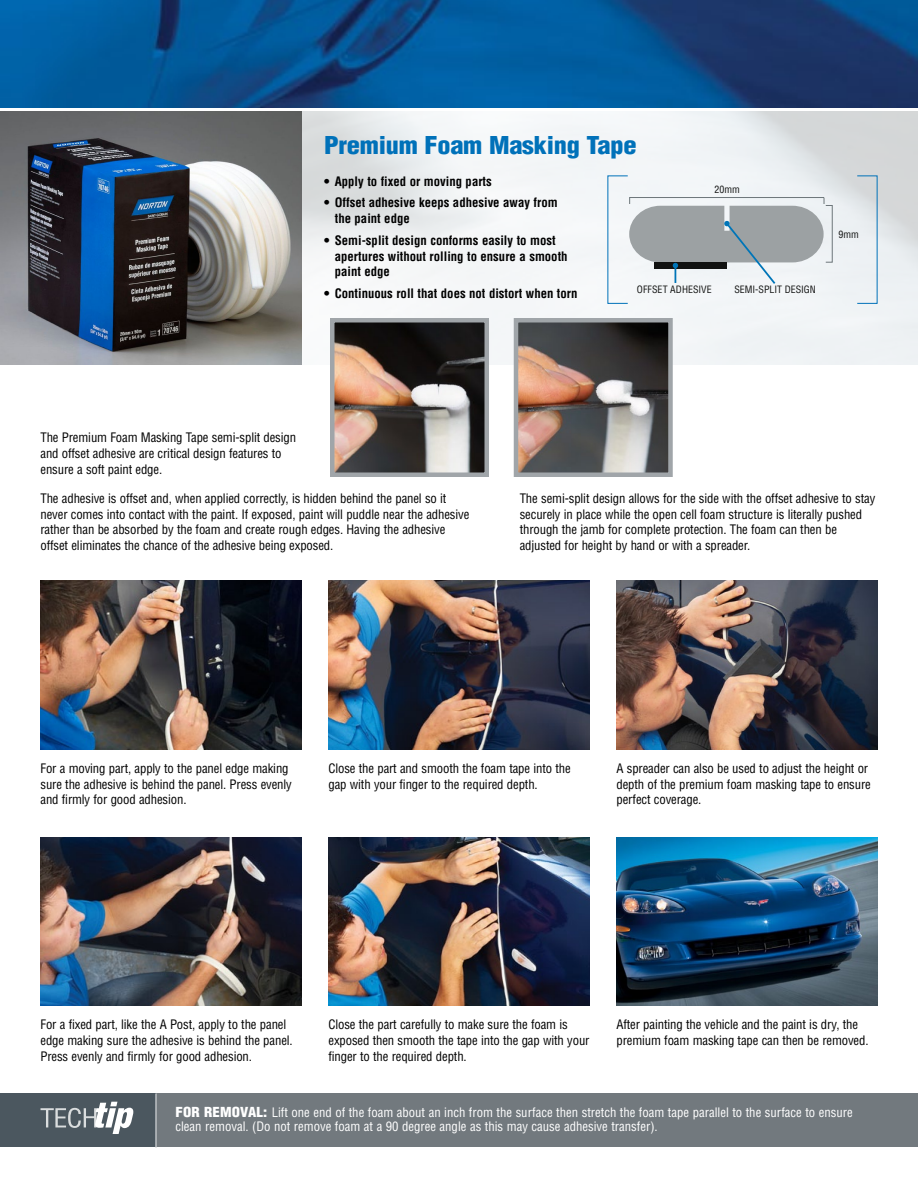
<style>
.page{position:relative;width:918px;height:1188px;background:#fff}
.page>*{position:absolute;margin:0;border:0;box-sizing:border-box;transform-origin:0 0}
.t1{font:900 condensed 24px "Helvetica";letter-spacing:-.01em;color:#0071b9;scale:1.1 1}
.t2{font:900 condensed 13.5px "Helvetica";color:#fff;scale:1.1 1}
.t3{font:condensed 12.75px/15.8px "Helvetica";letter-spacing:-.01em;color:#000}
.t4{font:700 condensed 12.75px/15.8px "Helvetica";color:#000}
.t5{font:condensed 12.75px/14.2px "Helvetica";color:#fff}
.t6{font:condensed 9.9px "Helvetica";color:#111211}
.s1{font-weight:900;font-size:13.5px}
</style>
<div class="page">
<img style="left:302px;top:111px;width:616px;height:253px">
<img style="left:0;top:0;width:918px;height:108px">
<img style="left:0;top:111px;width:302px;height:253px">
<img style="left:40px;top:580px;width:262px;height:169px">
<img style="left:328px;top:580px;width:262px;height:169px">
<div style="left:825px;top:205px;width:8px;height:58px;border:1px solid #6d767a"></div>
<div style="left:629px;top:197px;width:195px;height:7px;border:1px solid #6d767a"></div>
<svg style="left:629px;top:206px;width:195px;height:80px"></svg>
<div style="left:155px;top:1094px;width:763px;height:54px;background:#72797e"></div>
<div style="left:0;top:1094px;width:155px;height:54px;background:#4b575f"></div>
<svg style="left:40px;top:1102px;width:94px;height:32px"></svg>
<hr style="left:155px;top:1094px;width:2px;height:54px;background:#bdc1c4">
<img style="left:335px;top:323px;width:149px;height:149px">
<div style="left:330px;top:318px;width:159px;height:159px;border:4px solid #a0a5a9"></div>
<img style="left:519px;top:323px;width:149px;height:149px">
<div style="left:514px;top:318px;width:159px;height:159px;border:4px solid #a0a5a9"></div>
<img style="left:616px;top:580px;width:262px;height:169px">
<img style="left:328px;top:837px;width:262px;height:169px">
<img style="left:616px;top:837px;width:262px;height:169px">
<img style="left:40px;top:837px;width:262px;height:169px">
<h1 class="t1" style="left:324px;top:130px;width:286px">Premium Foam Masking Tape</h1>
<p class="t4" style="left:324px;top:173px;width:169px">• Apply to fixed or moving parts</p>
<p class="t4" style="left:335px;top:195px;width:224px;text-indent:-11px">• Offset adhesive keeps adhesive away from the paint edge</p>
<p class="t4" style="left:335px;top:232px;width:234px;text-indent:-11px">• Semi-split design conforms easily to most apertures without rolling to ensure a smooth paint edge</p>
<p class="t4" style="left:324px;top:286px;width:255px">• Continuous roll that does not distort when torn</p>
<p class="t6" style="left:714px;top:184px;width:27px">20mm</p>
<p class="t6" style="left:734px;top:283px;width:83px">SEMI-SPLIT DESIGN</p>
<p class="t6" style="left:637px;top:283px;width:76px">OFFSET ADHESIVE</p>
<p class="t6" style="left:838px;top:228px;width:22px">9mm</p>
<p class="t3" style="left:41px;top:430px;width:257px">The Premium Foam Masking Tape semi-split design and offset adhesive are critical design features to ensure a soft paint edge.</p>
<p class="t3" style="left:40px;top:490px;width:430px">The adhesive is offset and, when applied correctly, is hidden behind the panel so it never comes into contact with the paint. If exposed, paint will puddle near the adhesive rather than be absorbed by the foam and create rough edges. Having the adhesive offset eliminates the chance of the adhesive being exposed.</p>
<p class="t3" style="left:520px;top:490px;width:357px">The semi-split design allows for the side with the offset adhesive to stay securely in place while the open cell foam structure is literally pushed through the jamb for complete protection. The foam can then be adjusted for height by hand or with a spreader.</p>
<p class="t3" style="left:41px;top:760px;width:253px">For a moving part, apply to the panel edge making sure the adhesive is behind the panel. Press evenly and firmly for good adhesion.</p>
<p class="t3" style="left:328px;top:760px;width:244px">Close the part and smooth the foam tape into the gap with your finger to the required depth.</p>
<p class="t3" style="left:616px;top:760px;width:256px">A spreader can also be used to adjust the height or depth of the premium foam masking tape to ensure perfect coverage.</p>
<p class="t3" style="left:41px;top:1017px;width:254px">For a fixed part, like the A Post, apply to the panel edge making sure the adhesive is behind the panel.<br>Press evenly and firmly for good adhesion.</p>
<p class="t3" style="left:328px;top:1017px;width:263px">Close the part carefully to make sure the foam is exposed then smooth the tape into the gap with your finger to the required depth.</p>
<p class="t3" style="left:616px;top:1017px;width:254px">After painting the vehicle and the paint is dry, the premium foam masking tape can then be removed.</p>
<p class="t2" style="left:176px;top:1103px;width:43px">FOR REMO</p>
<p class="t5" style="left:176px;top:1105px;width:679px;text-indent:65px"><span class="s1">VAL:</span> Lift one end of the foam about an inch from the surface then stretch the foam tape parallel to the surface to ensure clean removal. (Do not remove foam at a 90 degree angle as this may cause adhesive transfer).</p>
</div>
